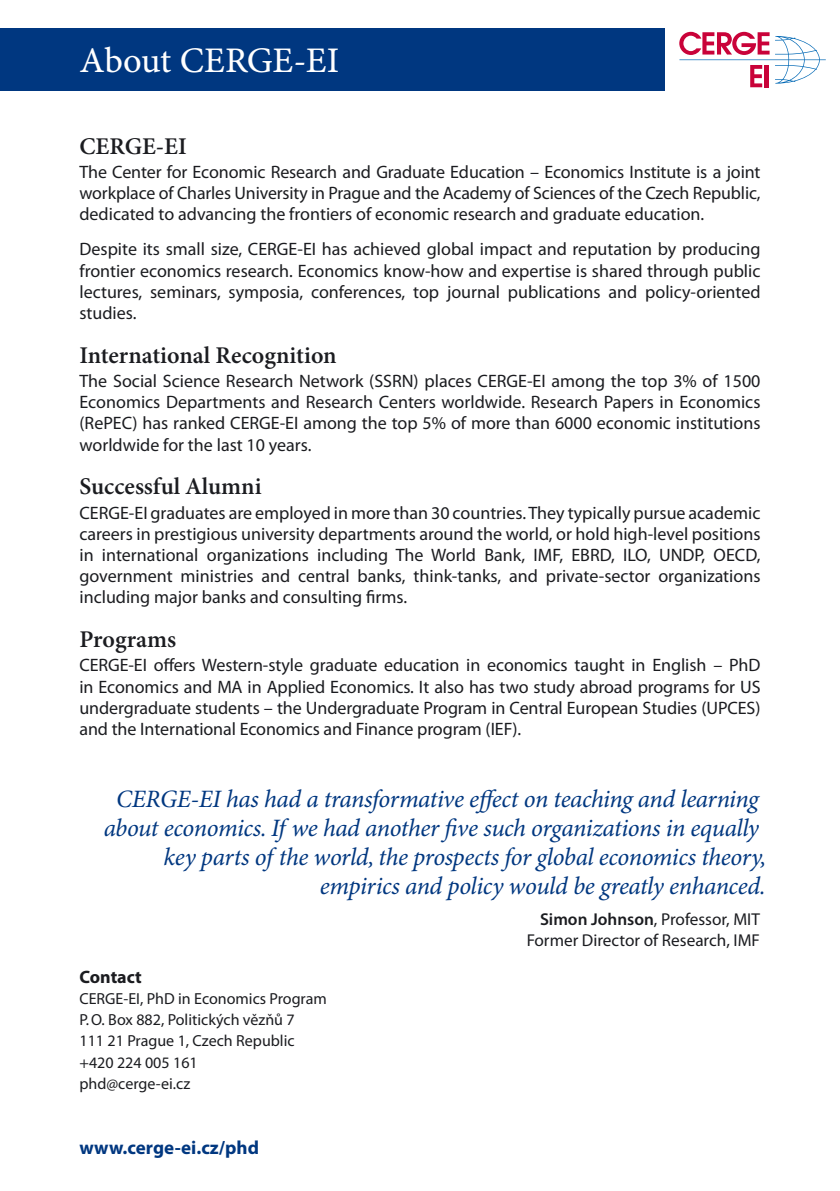
<style>
.page{position:relative;width:840px;height:1191px;background:#fff}
.page>*{position:absolute;margin:0;border:0;box-sizing:border-box;transform-origin:0 0}
.Page_Header{font:36px "Minion Pro Capt";letter-spacing:-.01em;color:#fff}
.t1{font:italic 25px "Minion Pro";letter-spacing:-.015em;color:#003780}
.Body_Head{font:600 24px "Minion Pro";color:#1b1c20}
.Weblink{font:700 19px "Myriad Pro";color:#003780}
.Body_Text{font:18px/21.2px "Myriad Pro";color:#1b1c20;text-align:justify}
.Body_Text-2{font:700 18px "Myriad Pro";color:#1b1c20}
.Quote_Author{font:17.2px/20.4px "Myriad Pro";color:#1b1c20;text-align:right}
.Body_Text-3{font:16px "Myriad Pro";color:#1b1c20}
.s1{font-weight:600}
</style>
<div class="page">
<div style="left:0;top:28px;width:663px;height:63px;background:#003780"></div>
<svg style="left:679px;top:32px;width:146px;height:55px"></svg>
<p class="Page_Header" style="left:79px;top:39px;width:261px">About CERGE-EI</p>
<p class="Body_Head" style="left:79px;top:132px;width:109px">CERGE-EI</p>
<p class="Body_Text" style="left:79px;top:161px;width:682px">The Center for Economic Research and Graduate Education – Economics Institute is a joint workplace of Charles University in Prague and the Academy of Sciences of the Czech Republic, dedicated to advancing the frontiers of economic research and graduate education.</p>
<p class="Body_Text" style="left:79px;top:239px;width:682px">Despite its small size, CERGE-EI has achieved global impact and reputation by producing frontier economics research. Economics know-how and expertise is shared through public lectures, seminars, symposia, conferences, top journal publications and policy-oriented studies.</p>
<p class="Body_Head" style="left:79px;top:341px;width:258px">International Recognition</p>
<p class="Body_Text" style="left:79px;top:371px;width:682px">The Social Science Research Network (SSRN) places CERGE-EI among the top 3% of 1500<br>Economics Departments and Research Centers worldwide. Research Papers in Economics (RePEC) has ranked CERGE-EI among the top 5% of more than 6000 economic institutions worldwide for the last 10 years.</p>
<p class="Body_Head" style="left:79px;top:472px;width:183px">Successful Alumni</p>
<p class="Body_Text" style="left:79px;top:502px;width:682px">CERGE-EI graduates are employed in more than 30 countries. They typically pursue academic careers in prestigious university departments around the world, or hold high-level positions in international organizations including The World Bank, IMF, EBRD, ILO, UNDP, OECD, government ministries and central banks, think-tanks, and private-sector organizations including major banks and consulting firms.</p>
<p class="Body_Head" style="left:79px;top:625px;width:98px">Programs</p>
<p class="Body_Text" style="left:79px;top:655px;width:682px">CERGE-EI offers Western-style graduate education in economics taught in English – PhD in Economics and MA in Applied Economics. It also has two study abroad programs for US undergraduate students – the Undergraduate Program in Central European Studies (UPCES) and the International Economics and Finance program (IEF).</p>
<p class="t1" style="left:116px;top:783px;width:643px">CERGE-EI has had a transformative effect on teaching and learning</p>
<p class="t1" style="left:104px;top:812px;width:656px">about economics. If we had another five such organizations in equally</p>
<p class="t1" style="left:163px;top:841px;width:604px">key parts of the world, the prospects for global economics theory,</p>
<p class="t1" style="left:319px;top:870px;width:447px">empirics and policy would be greatly enhanced.</p>
<p class="Quote_Author" style="left:526px;top:909px;width:235px"><span class="s1">Simon Johnson</span>, Professor, MIT<br>Former Director of Research, IMF</p>
<p class="Body_Text-2" style="left:79px;top:966px;width:64px">Contact</p>
<p class="Body_Text-3" style="left:79px;top:989px;width:249px">CERGE-EI, PhD in Economics Program</p>
<p class="Body_Text-3" style="left:79px;top:1011px;width:217px">P.O. Box 882, Politických vězňů 7</p>
<p class="Body_Text-3" style="left:79px;top:1032px;width:216px">111 21 Prague 1, Czech Republic</p>
<p class="Body_Text-3" style="left:79px;top:1053px;width:120px">+420 224 005 161</p>
<p class="Body_Text-3" style="left:79px;top:1074px;width:112px">phd@cerge-ei.cz</p>
<p class="Weblink" style="left:79px;top:1137px;width:181px">www.cerge-ei.cz/phd</p>
</div>
